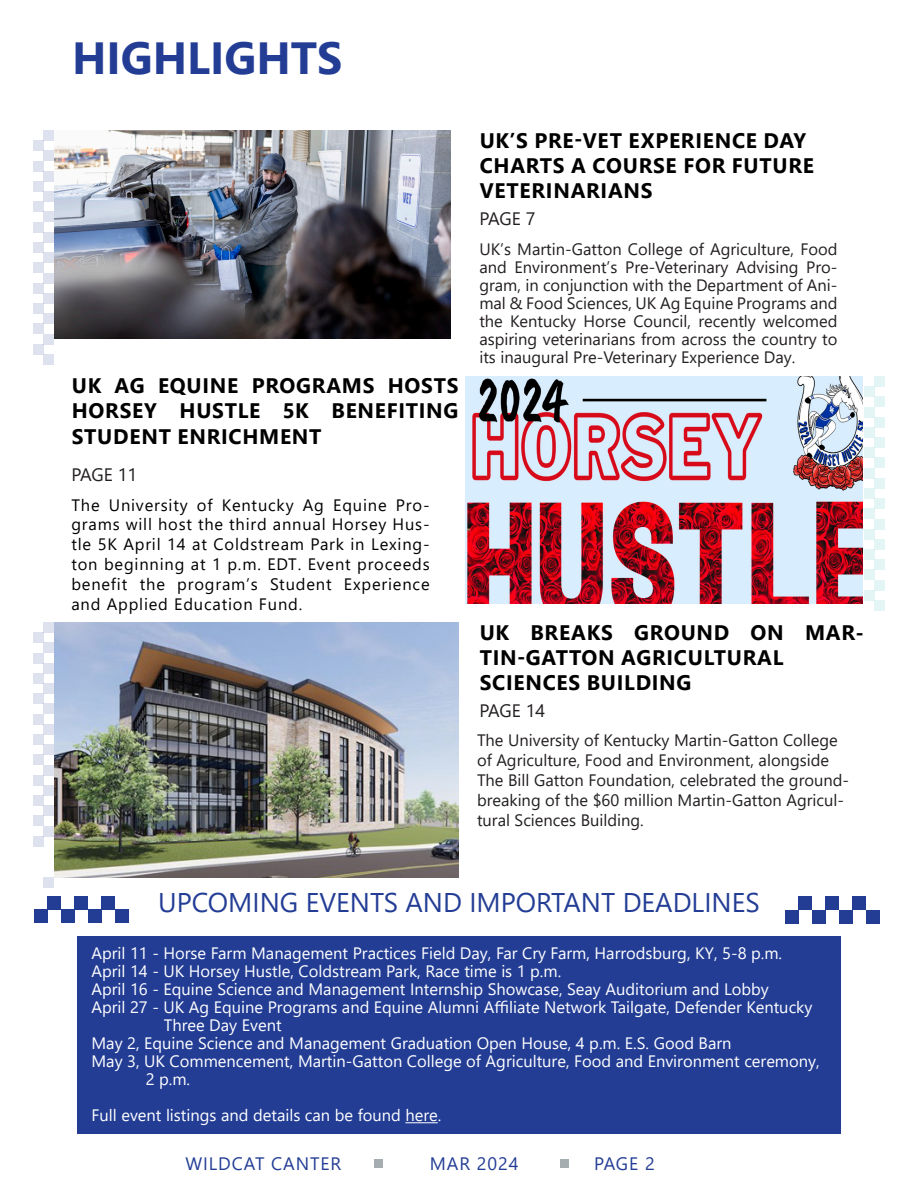
<style>
.page{position:relative;width:918px;height:1188px;background:#fff}
.page>*{position:absolute;margin:0;border:0;box-sizing:border-box;transform-origin:0 0}
.t1{font:700 45px "Segoe UI";color:#233d95}
.t2{font:27px "Segoe UI";color:#233d95}
.t3{font:700 21px/25.2px "Segoe UI";letter-spacing:.035em;color:#000}
.t4{font:18px "Segoe UI";letter-spacing:.05em;color:#233d95}
.t5{font:18px "Segoe UI";letter-spacing:-.02em;color:#231f20}
.t6{font:16.5px "Segoe UI";color:#fff}
.t7{font:16.5px/18px "Segoe UI";color:#231f20}
.t8{font:16.5px/19.8px "Segoe UI";letter-spacing:.05em;color:#000;text-align:justify}
</style>
<div class="page">
<div style="left:77px;top:936px;width:764px;height:198px;background:#233d95"></div>
<hr style="left:405px;top:1122px;width:33px;height:1px;background:#fff">
<div style="left:374px;top:1159px;width:9px;height:9px;background:#a5adb0"></div>
<div style="left:560px;top:1159px;width:9px;height:9px;background:#a5adb0"></div>
<div style="left:44px;top:212px;width:10px;height:10px;background:#dee2ef"></div>
<div style="left:34px;top:222px;width:10px;height:10px;background:#dee2ef"></div>
<div style="left:44px;top:232px;width:10px;height:10px;background:#dee2ef"></div>
<div style="left:34px;top:242px;width:10px;height:11px;background:#dee2ef"></div>
<div style="left:44px;top:253px;width:10px;height:10px;background:#dee2ef"></div>
<div style="left:34px;top:263px;width:10px;height:10px;background:#dee2ef"></div>
<div style="left:44px;top:273px;width:10px;height:10px;background:#dee2ef"></div>
<div style="left:44px;top:130px;width:10px;height:11px;background:#dee2ef"></div>
<div style="left:34px;top:141px;width:10px;height:10px;background:#dee2ef"></div>
<div style="left:44px;top:151px;width:10px;height:10px;background:#dee2ef"></div>
<div style="left:34px;top:161px;width:10px;height:10px;background:#dee2ef"></div>
<div style="left:44px;top:171px;width:10px;height:10px;background:#dee2ef"></div>
<div style="left:34px;top:181px;width:10px;height:11px;background:#dee2ef"></div>
<div style="left:44px;top:192px;width:10px;height:10px;background:#dee2ef"></div>
<div style="left:34px;top:202px;width:10px;height:10px;background:#dee2ef"></div>
<div style="left:34px;top:283px;width:10px;height:10px;background:#dee2ef"></div>
<div style="left:44px;top:293px;width:10px;height:10px;background:#dee2ef"></div>
<div style="left:34px;top:303px;width:10px;height:11px;background:#dee2ef"></div>
<div style="left:44px;top:314px;width:10px;height:10px;background:#dee2ef"></div>
<div style="left:34px;top:324px;width:10px;height:10px;background:#dee2ef"></div>
<div style="left:44px;top:334px;width:10px;height:10px;background:#dee2ef"></div>
<div style="left:34px;top:344px;width:10px;height:10px;background:#dee2ef"></div>
<div style="left:44px;top:354px;width:10px;height:10px;background:#dee2ef"></div>
<div style="left:874px;top:458px;width:10px;height:10px;background:#e4f5f5"></div>
<div style="left:864px;top:468px;width:10px;height:10px;background:#e4f5f5"></div>
<div style="left:874px;top:478px;width:10px;height:10px;background:#e4f5f5"></div>
<div style="left:864px;top:488px;width:10px;height:11px;background:#e4f5f5"></div>
<div style="left:874px;top:499px;width:10px;height:10px;background:#e4f5f5"></div>
<div style="left:864px;top:509px;width:10px;height:10px;background:#e4f5f5"></div>
<div style="left:874px;top:519px;width:10px;height:10px;background:#e4f5f5"></div>
<div style="left:874px;top:376px;width:10px;height:11px;background:#e4f5f5"></div>
<div style="left:864px;top:387px;width:10px;height:10px;background:#e4f5f5"></div>
<div style="left:874px;top:397px;width:10px;height:10px;background:#e4f5f5"></div>
<div style="left:864px;top:407px;width:10px;height:10px;background:#e4f5f5"></div>
<div style="left:874px;top:417px;width:10px;height:10px;background:#e4f5f5"></div>
<div style="left:864px;top:427px;width:10px;height:11px;background:#e4f5f5"></div>
<div style="left:874px;top:438px;width:10px;height:10px;background:#e4f5f5"></div>
<div style="left:864px;top:448px;width:10px;height:10px;background:#e4f5f5"></div>
<div style="left:864px;top:529px;width:10px;height:10px;background:#e4f5f5"></div>
<div style="left:874px;top:539px;width:10px;height:10px;background:#e4f5f5"></div>
<div style="left:864px;top:549px;width:10px;height:11px;background:#e4f5f5"></div>
<div style="left:874px;top:560px;width:10px;height:10px;background:#e4f5f5"></div>
<div style="left:864px;top:570px;width:10px;height:10px;background:#e4f5f5"></div>
<div style="left:874px;top:580px;width:10px;height:10px;background:#e4f5f5"></div>
<div style="left:864px;top:590px;width:10px;height:10px;background:#e4f5f5"></div>
<div style="left:874px;top:600px;width:10px;height:10px;background:#e4f5f5"></div>
<div style="left:44px;top:704px;width:10px;height:10px;background:#dee2ef"></div>
<div style="left:34px;top:714px;width:10px;height:10px;background:#dee2ef"></div>
<div style="left:44px;top:724px;width:10px;height:10px;background:#dee2ef"></div>
<div style="left:34px;top:734px;width:10px;height:11px;background:#dee2ef"></div>
<div style="left:44px;top:745px;width:10px;height:10px;background:#dee2ef"></div>
<div style="left:34px;top:755px;width:10px;height:10px;background:#dee2ef"></div>
<div style="left:44px;top:765px;width:10px;height:10px;background:#dee2ef"></div>
<div style="left:44px;top:622px;width:10px;height:11px;background:#dee2ef"></div>
<div style="left:34px;top:633px;width:10px;height:10px;background:#dee2ef"></div>
<div style="left:44px;top:643px;width:10px;height:10px;background:#dee2ef"></div>
<div style="left:34px;top:653px;width:10px;height:10px;background:#dee2ef"></div>
<div style="left:44px;top:663px;width:10px;height:10px;background:#dee2ef"></div>
<div style="left:34px;top:673px;width:10px;height:11px;background:#dee2ef"></div>
<div style="left:44px;top:684px;width:10px;height:10px;background:#dee2ef"></div>
<div style="left:34px;top:694px;width:10px;height:10px;background:#dee2ef"></div>
<div style="left:34px;top:775px;width:10px;height:10px;background:#dee2ef"></div>
<div style="left:44px;top:785px;width:10px;height:10px;background:#dee2ef"></div>
<div style="left:34px;top:795px;width:10px;height:11px;background:#dee2ef"></div>
<div style="left:44px;top:806px;width:10px;height:10px;background:#dee2ef"></div>
<div style="left:34px;top:816px;width:10px;height:10px;background:#dee2ef"></div>
<div style="left:44px;top:826px;width:10px;height:10px;background:#dee2ef"></div>
<div style="left:34px;top:836px;width:10px;height:10px;background:#dee2ef"></div>
<div style="left:44px;top:878px;width:10px;height:10px;background:#dee2ef"></div>
<div style="left:34px;top:909px;width:14px;height:14px;background:#233d95"></div>
<div style="left:48px;top:896px;width:13px;height:13px;background:#233d95"></div>
<div style="left:61px;top:909px;width:14px;height:14px;background:#233d95"></div>
<div style="left:75px;top:896px;width:13px;height:13px;background:#233d95"></div>
<div style="left:88px;top:909px;width:14px;height:14px;background:#233d95"></div>
<div style="left:102px;top:896px;width:13px;height:13px;background:#233d95"></div>
<div style="left:115px;top:909px;width:14px;height:14px;background:#233d95"></div>
<div style="left:785px;top:910px;width:13px;height:14px;background:#233d95"></div>
<div style="left:798px;top:897px;width:14px;height:13px;background:#233d95"></div>
<div style="left:812px;top:910px;width:13px;height:14px;background:#233d95"></div>
<div style="left:825px;top:897px;width:14px;height:13px;background:#233d95"></div>
<div style="left:839px;top:910px;width:13px;height:14px;background:#233d95"></div>
<div style="left:852px;top:897px;width:14px;height:13px;background:#233d95"></div>
<div style="left:866px;top:910px;width:13px;height:14px;background:#233d95"></div>
<img style="left:54px;top:622px;width:405px;height:256px">
<img style="left:466px;top:376px;width:396px;height:228px">
<img style="left:55px;top:131px;width:396px;height:207px">
<p class="t1" style="left:72px;top:16px;width:272px">HIGHLIGHTS</p>
<p class="t3" style="left:72px;top:372px;width:388px;text-align:justify">UK AG EQUINE PROGRAMS HOSTS HORSEY HUSTLE 5K BENEFITING STUDENT ENRICHMENT</p>
<p class="t5" style="left:71px;top:458px;width:67px">PAGE 11</p>
<p class="t8" style="left:71px;top:493px;width:360px">The University of Kentucky Ag Equine Pro&shy;grams will host the third annual Horsey Hus&shy;tle 5K April 14 at Coldstream Park in Lexing&shy;ton beginning at 1 p.m. EDT. Event proceeds benefit the program’s Student Experience and Applied Education Fund.</p>
<p class="t3" style="left:480px;top:126px;width:336px">UK’S PRE-VET EXPERIENCE DAY<br>CHARTS A COURSE FOR FUTURE<br>VETERINARIANS</p>
<p class="t5" style="left:479px;top:202px;width:58px">PAGE 7</p>
<p class="t7" style="left:479px;top:239px;width:360px;text-align:justify">UK’s Martin-Gatton College of Agriculture, Food and Environment’s Pre-Veterinary Advising Pro&shy;gram, in conjunction with the Department of Ani&shy;mal &amp; Food Sciences, UK Ag Equine Programs and the Kentucky Horse Council, recently welcomed aspiring veterinarians from across the country to its inaugural Pre-Veterinary Experience Day.</p>
<p class="t3" style="left:480px;top:618px;width:386px">UK BREAKS GROUND ON MAR-<br>TIN-GATTON AGRICULTURAL</p>
<p class="t3" style="left:480px;top:669px;width:213px">SCIENCES BUILDING</p>
<p class="t5" style="left:479px;top:694px;width:67px">PAGE 14</p>
<p class="t7" style="left:477px;top:729px;width:374px;line-height:19.8px">The University of Kentucky Martin-Gatton College of Agriculture, Food and Environment, alongside The Bill Gatton Foundation, celebrated the ground&shy;breaking of the $60 million Martin-Gatton Agricul&shy;tural Sciences Building.</p>
<p class="t2" style="left:158px;top:877px;width:603px">UPCOMING EVENTS AND IMPORTANT DEADLINES</p>
<p class="t6" style="left:91px;top:938px;width:692px">April 11 - Horse Farm Management Practices Field Day, Far Cry Farm, Harrodsburg, KY, 5-8 p.m.</p>
<p class="t6" style="left:91px;top:956px;width:471px">April 14 - UK Horsey Hustle, Coldstream Park, Race time is 1 p.m.</p>
<p class="t6" style="left:91px;top:974px;width:679px">April 16 - Equine Science and Management Internship Showcase, Seay Auditorium and Lobby</p>
<p class="t6" style="left:91px;top:992px;width:722px">April 27 - UK Ag Equine Programs and Equine Alumni Affiliate Network Tailgate, Defender Kentucky</p>
<p class="t6" style="left:164px;top:1010px;width:119px">Three Day Event</p>
<p class="t6" style="left:91px;top:1028px;width:642px">May 2, Equine Science and Management Graduation Open House, 4 p.m. E.S. Good Barn</p>
<p class="t6" style="left:91px;top:1046px;width:730px">May 3, UK Commencement, Martin-Gatton College of Agriculture, Food and Environment ceremony,</p>
<p class="t6" style="left:146px;top:1064px;width:46px">2 p.m.</p>
<p class="t6" style="left:91px;top:1100px;width:351px">Full event listings and details can be found here.</p>
<p class="t4" style="left:186px;top:1147px;width:157px">WILDCAT CANTER</p>
<p class="t4" style="left:430px;top:1147px;width:90px">MAR 2024</p>
<p class="t4" style="left:594px;top:1147px;width:62px">PAGE 2</p>
</div>
